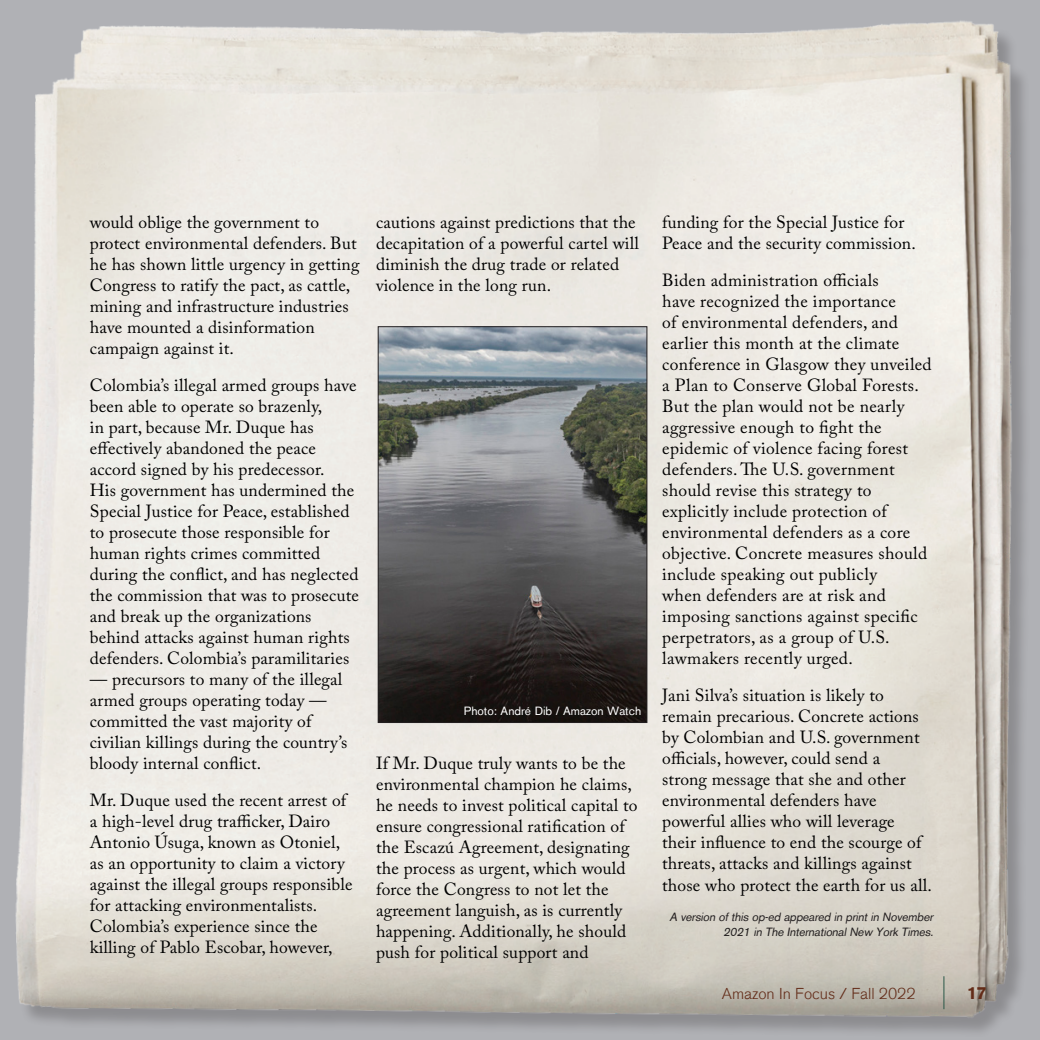
<style>
.page{position:relative;width:1040px;height:1040px;background:#fff}
.page>*{position:absolute;margin:0;border:0;box-sizing:border-box;transform-origin:0 0}
.t1{font:17.5px/21px "Adobe Caslon Pro";letter-spacing:.01em;color:#000}
.Body{font:700 17.5px "Akzidenz Grotesk BE";color:#632c18}
.Body-2{font:300 15.75px "Akzidenz Grotesk BE";color:#632c18}
.t2{font:italic 11.9px/14.3px "Akzidenz Grotesk BE";color:#231f20;text-align:right}
.t3{font:11.9px "Akzidenz Grotesk BE";color:#fff}
</style>
<div class="page">
<img style="left:0;top:0;width:1px;height:1040px">
<img style="left:3px;top:0;width:1037px;height:1040px">
<img style="left:380px;top:328px;width:265px;height:393px">
<div style="left:378px;top:326px;width:269px;height:397px;border:1px solid #231f20"></div>
<hr style="left:943px;top:976px;width:1px;height:33px;background:#295848">
<p class="t1" style="left:90px;top:211px;width:271px">would oblige the government to protect environmental defenders. But he has shown little urgency in getting Congress to ratify the pact, as cattle, mining and infrastructure industries have mounted a disinformation campaign against it.</p>
<p class="t1" style="left:90px;top:374px;width:270px">Colombia’s illegal armed groups have been able to operate so brazenly,<br>in part, because Mr. Duque has effectively abandoned the peace accord signed by his predecessor.<br>His government has undermined the Special Justice for Peace, established to prosecute those responsible for human rights crimes committed during the conflict, and has neglected the commission that was to prosecute and break up the organizations behind attacks against human rights defenders. Colombia’s paramilitaries</p>
<p class="t1" style="left:90px;top:668px;width:259px">— precursors to many of the illegal armed groups operating today — committed the vast majority of civilian killings during the country’s bloody internal conflict.</p>
<p class="t1" style="left:90px;top:789px;width:264px">Mr. Duque used the recent arrest of a high-level drug trafficker, Dairo Antonio Úsuga, known as Otoniel, as an opportunity to claim a victory against the illegal groups responsible for attacking environmentalists.<br>Colombia’s experience since the killing of Pablo Escobar, however,</p>
<p class="t1" style="left:376px;top:211px;width:264px">cautions against predictions that the decapitation of a powerful cartel will diminish the drug trade or related violence in the long run.</p>
<p class="t3" style="left:464px;top:703px;width:179px">Photo: André Dib / Amazon Watch</p>
<p class="t1" style="left:376px;top:752px;width:263px">If Mr. Duque truly wants to be the environmental champion he claims, he needs to invest political capital to ensure congressional ratification of the Escazú Agreement, designating the process as urgent, which would force the Congress to not let the agreement languish, as is currently happening. Additionally, he should push for political support and</p>
<p class="t1" style="left:662px;top:211px;width:255px">funding for the Special Justice for<br>Peace and the security commission.</p>
<p class="t1" style="left:662px;top:269px;width:271px">Biden administration officials<br>have recognized the importance<br>of environmental defenders, and earlier this month at the climate conference in Glasgow they unveiled a Plan to Conserve Global Forests.<br>But the plan would not be nearly aggressive enough to fight the epidemic of violence facing forest defenders. The U.S. government should revise this strategy to explicitly include protection of environmental defenders as a core objective. Concrete measures should include speaking out publicly<br>when defenders are at risk and imposing sanctions against specific perpetrators, as a group of U.S. lawmakers recently urged.</p>
<p class="t1" style="left:662px;top:684px;width:261px">Jani Silva’s situation is likely to remain precarious. Concrete actions by Colombian and U.S. government officials, however, could send a strong message that she and other environmental defenders have powerful allies who will leverage their influence to end the scourge of threats, attacks and killings against</p>
<p class="t1" style="left:662px;top:874px;width:271px">those who protect the earth for us all.</p>
<p class="t2" style="left:669px;top:910px;width:267px">A version ofthis op-ed appeared in printin November<br>2021 in The InternationalNew York Times.</p>
<p class="Body-2" style="left:722px;top:984px;width:195px">Amazon In Focus / Fall 2022</p>
<p class="Body" style="left:967px;top:983px;width:21px">17</p>
</div>
